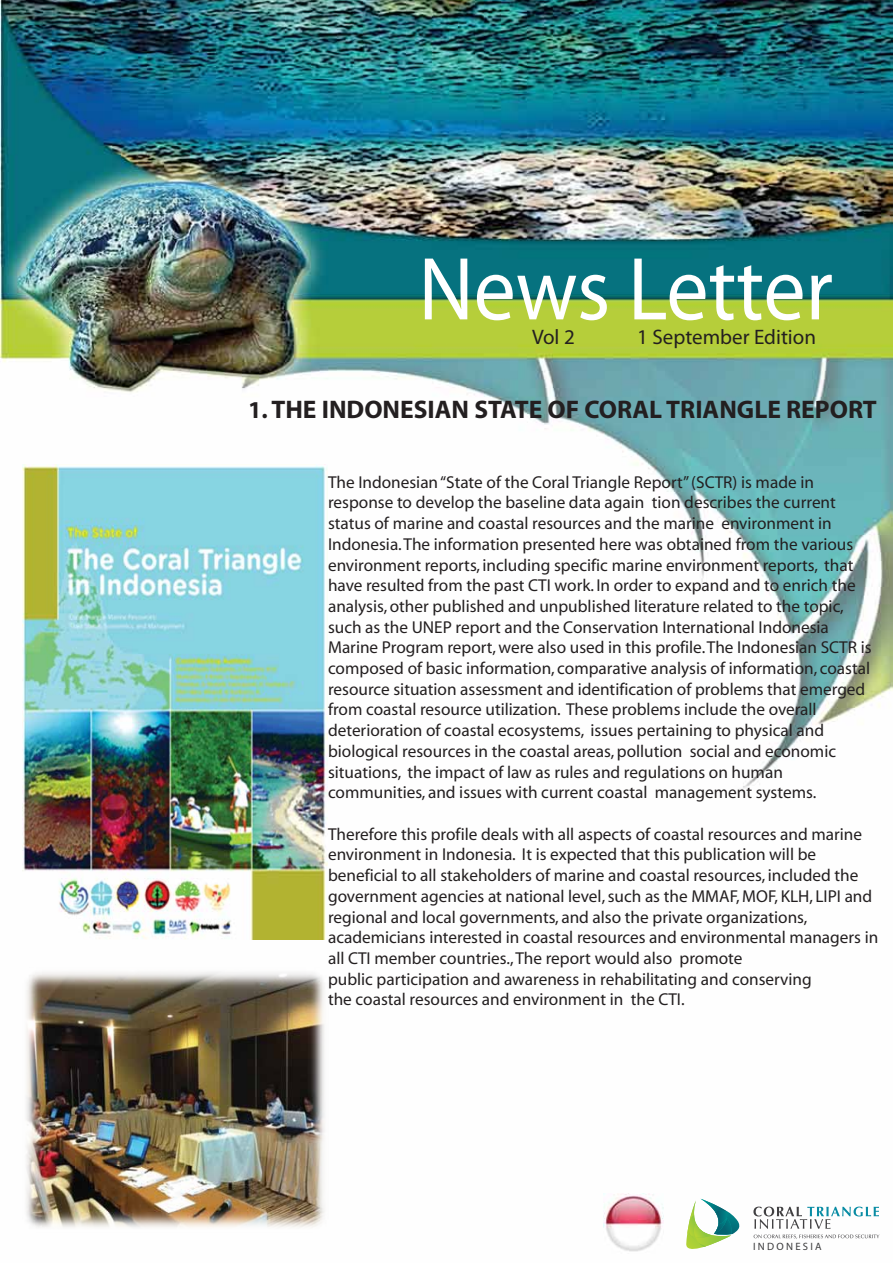
<style>
.page{position:relative;width:893px;height:1263px;background:#fff}
.page>*{position:absolute;margin:0;border:0;box-sizing:border-box;transform-origin:0 0}
.t1{font:90.15px "Myriad Pro";color:#fff;scale:.93 1}
.t2{font:700 25.5px "Myriad";color:#231f20}
.t3{font:21px "Myriad Pro";color:#231f20}
.t4{font:17.25px/20.7px "Myriad";color:#231f20}
.t5{font:10.65px "Myriad Pro";color:#3a3a3c}
.s1{font-size:24.3px}
</style>
<div class="page">
<img style="left:0;top:0;width:893px;height:1235px">
<svg style="left:686px;top:1199px;width:54px;height:50px"></svg>
<svg style="left:753px;top:1206px;width:126px;height:33px"></svg>
<img style="left:603px;top:1194px;width:60px;height:58px">
<img style="left:22px;top:464px;width:305px;height:475px">
<img style="left:22px;top:968px;width:306px;height:265px">
<h1 class="t1" style="left:418px;top:234px;width:447px">News Letter</h1>
<p class="t3" style="left:532px;top:324px;width:44px">Vol 2</p>
<p class="t3" style="left:637px;top:324px;width:180px">1 September Edition</p>
<h2 class="t2" style="left:248px;top:396px;width:630px"><span class="s1">1.</span> THE INDONESIAN STATE OF CORAL TRIANGLE REPORT</h2>
<p class="t4" style="left:328px;top:472px;width:545px">The Indonesian “State of the Coral Triangle Report” (SCTR) is made in response to develop the baseline data again tion describes the current status of marine and coastal resources and the marine environment in Indonesia. The information presented here was obtained from the various environment reports, including specific marine environment reports, that have resulted from the past CTI work. In order to expand and to enrich the analysis, other published and unpublished literature related to the topic, such as the UNEP report and the Conservation International Indonesia Marine Program report, were also used in this profile. The Indonesian SCTR is composed of basic information, comparative analysis of information, coastal resource situation assessment and identification of problems that emerged from coastal resource utilization. These problems include the overall deterioration of coastal ecosystems, issues pertaining to physical and biological resources in the coastal areas, pollution social and economic situations, the impact of law as rules and regulations on human communities, and issues with current coastal management systems.</p>
<p class="t4" style="left:328px;top:824px;width:552px">Therefore this profile deals with all aspects of coastal resources and marine environment in Indonesia. It is expected that this publication will be beneficial to all stakeholders of marine and coastal resources, included the government agencies at national level, such as the MMAF, MOF, KLH, LIPI and regional and local governments, and also the private organizations, academicians interested in coastal resources and environmental managers in all CTI member countries., The report would also promote<br>public participation and awareness in rehabilitating and conserving<br>the coastal resources and environment in the CTI.</p>
<p class="t5" style="left:753px;top:1240px;width:70px">I N D O N E S I A</p>
</div>
